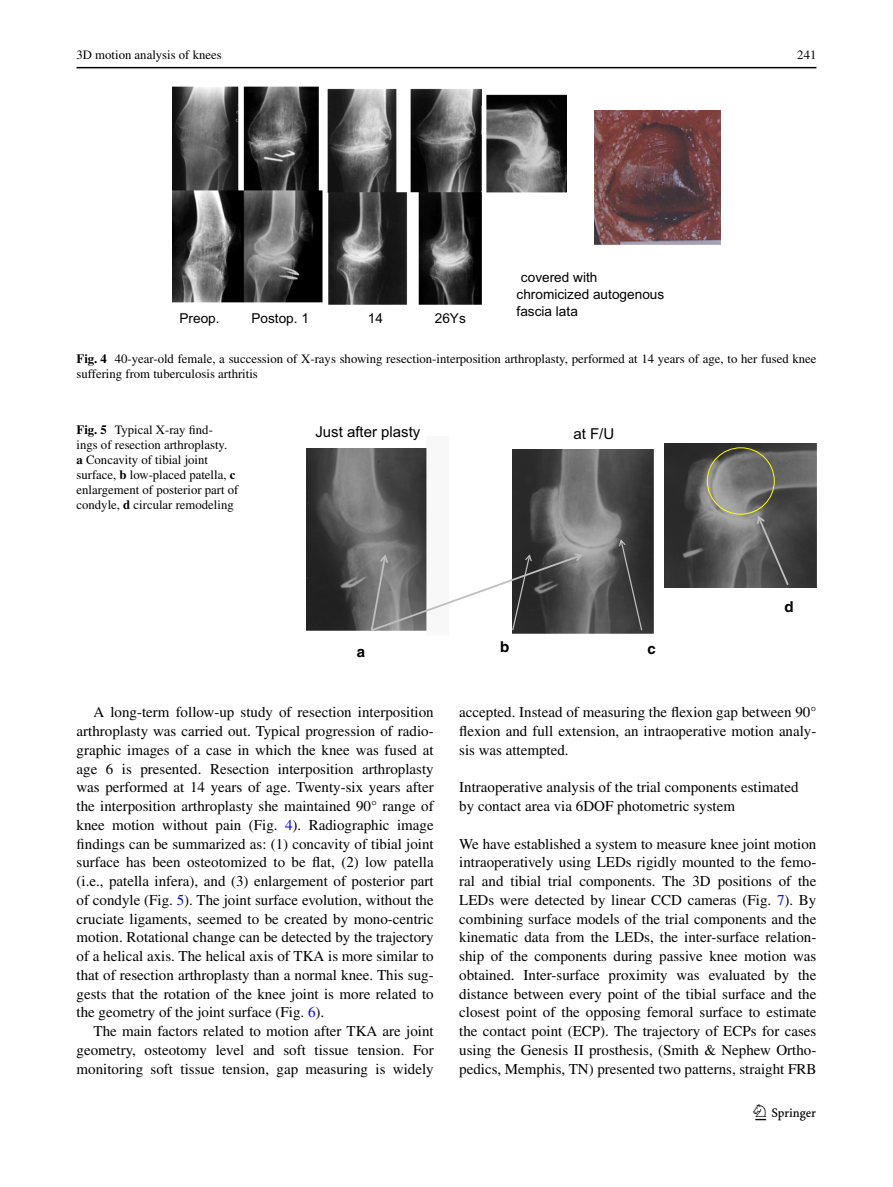
<style>
.page{position:relative;width:893px;height:1187px;background:#fff}
.page>*{position:absolute;margin:0;border:0;box-sizing:border-box;transform-origin:0 0}
.t1{font:22.5px "Springnew";color:#000}
.t2{font:15px/18.8px "Times";color:#000;text-align:justify}
.t3{font:15px "Arial";color:#000}
.t4{font:700 15px "Helvetica";color:#000}
.t5{font:13.65px/16.6px "Arial";color:#000}
.t6{font:12.75px/15px "Times";color:#000}
.s1{font-weight:700}
.s2{color:#00f}
</style>
<div class="page">
<hr style="left:77px;top:67px;width:739px;height:1px;background:#000">
<img style="left:172px;top:87px;width:394px;height:217px">
<img style="left:595px;top:111px;width:126px;height:133px">
<img style="left:306px;top:448px;width:120px;height:182px">
<div style="left:426px;top:436px;width:23px;height:199px;background:#f8f8f8;border:2px solid #f8f8f8"></div>
<img style="left:665px;top:443px;width:151px;height:144px">
<img style="left:513px;top:449px;width:140px;height:184px">
<svg style="left:369px;top:552px;width:215px;height:80px"></svg>
<svg style="left:618px;top:538px;width:25px;height:93px;background:#3f3f3f"></svg>
<svg style="left:756px;top:513px;width:34px;height:74px;background:#565656"></svg>
<div style="left:707px;top:447px;width:68px;height:67px;border:1px dashed #ff0;border-radius:50%"></div>
<p class="t6" style="left:77px;top:48px;width:147px">3D motion analysis of knees</p>
<p class="t6" style="left:797px;top:48px;width:21px">241</p>
<p class="t5" style="left:516px;top:269px;width:149px;text-indent:4px">covered with chromicized autogenous fascia lata</p>
<p class="t6" style="left:77px;top:351px;width:741px"><span class="s1">Fig. 4</span> 40-year-old female, a succession of X-rays showing resection-interposition arthroplasty, performed at 14 years of age, to her fused knee suffering from tuberculosis arthritis</p>
<p class="t5" style="left:179px;top:310px;width:42px">Preop.</p>
<p class="t5" style="left:251px;top:310px;width:59px">Postop. 1</p>
<p class="t5" style="left:368px;top:310px;width:17px">14</p>
<p class="t5" style="left:435px;top:310px;width:33px">26Ys</p>
<p class="t6" style="left:77px;top:422px;width:163px"><span class="s1">Fig. 5</span> Typical X-ray find-<br>ings of resection arthroplasty.<br><span class="s1">a</span> Concavity of tibial joint surface, <span class="s1">b</span> low-placed patella, <span class="s1">c </span>enlargement of posterior part of condyle, <span class="s1">d</span> circular remodeling</p>
<p class="t3" style="left:315px;top:422px;width:107px">Just after plasty</p>
<p class="t3" style="left:573px;top:424px;width:42px">at F/U</p>
<p class="t4" style="left:357px;top:642px;width:10px">a</p>
<p class="t4" style="left:500px;top:638px;width:11px">b</p>
<p class="t4" style="left:647px;top:640px;width:10px">c</p>
<p class="t4" style="left:784px;top:597px;width:11px">d</p>
<p class="t2" style="left:77px;top:702px;width:359px;text-indent:17px">A long-term follow-up study of resection interposition arthroplasty was carried out. Typical progression of radio&shy;graphic images of a case in which the knee was fused at age 6 is presented. Resection interposition arthroplasty was performed at 14 years of age. Twenty-six years after the interposition arthroplasty she maintained 90° range of knee motion without pain (Fig. <span class="s2">4</span>). Radiographic image findings can be summarized as: (1) concavity of tibial joint surface has been osteotomized to be flat, (2) low patella (i.e., patella infera), and (3) enlargement of posterior part of condyle (Fig. <span class="s2">5</span>). The joint surface evolution, without the cruciate ligaments, seemed to be created by mono-centric motion. Rotational change can be detected by the trajectory of a helical axis. The helical axis of TKA is more similar to that of resection arthroplasty than a normal knee. This sug&shy;gests that the rotation of the knee joint is more related to the geometry of the joint surface (Fig. <span class="s2">6</span>).</p>
<p class="t2" style="left:77px;top:1021px;width:359px;text-indent:17px">The main factors related to motion after TKA are joint geometry, osteotomy level and soft tissue tension. For monitoring soft tissue tension, gap measuring is widely</p>
<p class="t2" style="left:459px;top:702px;width:359px">accepted. Instead of measuring the flexion gap between 90° flexion and full extension, an intraoperative motion analy&shy;sis was attempted.</p>
<p class="t2" style="left:459px;top:777px;width:341px">Intraoperative analysis of the trial components estimated by contact area via 6DOF photometric system</p>
<p class="t2" style="left:459px;top:834px;width:359px">We have established a system to measure knee joint motion intraoperatively using LEDs rigidly mounted to the femo&shy;ral and tibial trial components. The 3D positions of the LEDs were detected by linear CCD cameras (Fig. <span class="s2">7</span>). By combining surface models of the trial components and the kinematic data from the LEDs, the inter-surface relation&shy;ship of the components during passive knee motion was obtained. Inter-surface proximity was evaluated by the distance between every point of the tibial surface and the closest point of the opposing femoral surface to estimate the contact point (ECP). The trajectory of ECPs for cases using the Genesis II prosthesis, (Smith &amp; Nephew Ortho&shy;pedics, Memphis, TN) presented two patterns, straight FRB</p>
<h1 class="t1" style="left:755px;top:1104px;width:62px">1 3</h1>
</div>
